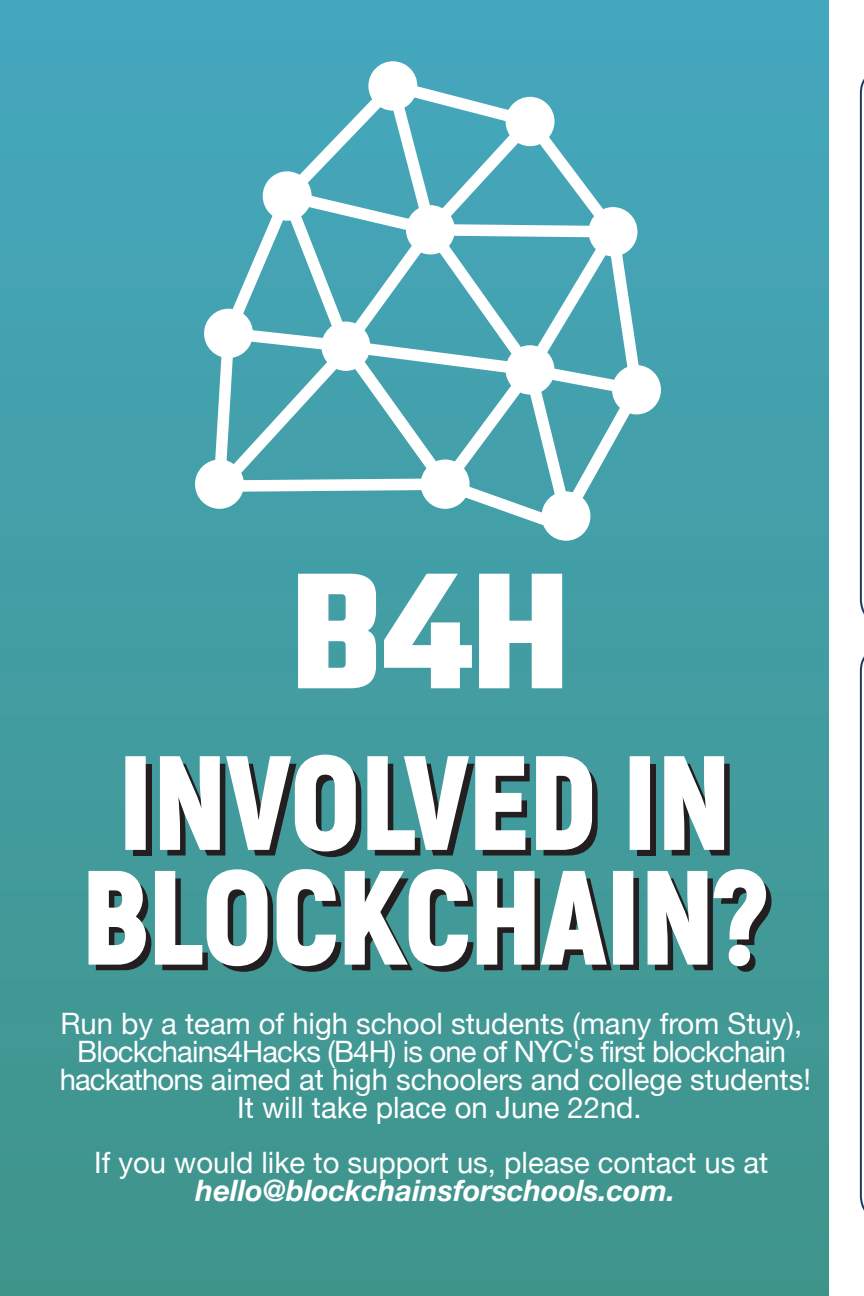
<style>
.page{position:relative;width:864px;height:1296px;background:#fff}
.page>*{position:absolute;margin:0;border:0;box-sizing:border-box;transform-origin:0 0}
.t1{font:700 178.4px "Teko";color:#fff}
.t2{font:900 131.2px/114.8px "Akrobat";color:#fff}
.t3{font:29.6px/27.8px "Helvetica Neue";color:#fff;text-align:center}
.t4{font:italic 700 29.6px "Helvetica Neue";color:#fff}
</style>
<div class="page">
<svg style="left:860px;top:79px;width:4px;height:536px"></svg>
<div style="left:0;top:0;width:829px;height:1296px;background:linear-gradient(to bottom,#45a7be,#3f9489)"></div>
<div style="left:195px;top:332px;width:12px;height:166px;background:#44a1ae"></div>
<svg style="left:379px;top:72px;width:269px;height:475px"></svg>
<svg style="left:581px;top:218px;width:69px;height:286px"></svg>
<svg style="left:207px;top:63px;width:374px;height:479px"></svg>
<div style="left:407px;top:206px;width:47px;height:48px;background:#fff;border-radius:50%"></div>
<div style="left:406px;top:205px;width:49px;height:49px;border:2px solid #fff;border-radius:50%"></div>
<div style="left:507px;top:346px;width:47px;height:48px;background:#fff;border-radius:50%"></div>
<div style="left:506px;top:345px;width:49px;height:50px;border:2px solid #fff;border-radius:50%"></div>
<div style="left:543px;top:492px;width:47px;height:48px;background:#fff;border-radius:50%"></div>
<div style="left:542px;top:491px;width:48px;height:50px;border:2px solid #fff;border-radius:50%"></div>
<div style="left:613px;top:366px;width:47px;height:47px;background:#fff;border-radius:50%"></div>
<div style="left:612px;top:365px;width:49px;height:49px;border:2px solid #fff;border-radius:50%"></div>
<div style="left:590px;top:208px;width:47px;height:47px;background:#fff;border-radius:50%"></div>
<div style="left:589px;top:207px;width:48px;height:49px;border:2px solid #fff;border-radius:50%"></div>
<div style="left:507px;top:98px;width:47px;height:47px;background:#fff;border-radius:50%"></div>
<div style="left:506px;top:97px;width:49px;height:49px;border:2px solid #fff;border-radius:50%"></div>
<div style="left:369px;top:62px;width:47px;height:48px;background:#fff;border-radius:50%"></div>
<div style="left:368px;top:61px;width:49px;height:50px;border:2px solid #fff;border-radius:50%"></div>
<div style="left:264px;top:172px;width:47px;height:48px;background:#fff;border-radius:50%"></div>
<div style="left:263px;top:171px;width:49px;height:50px;border:2px solid #fff;border-radius:50%"></div>
<div style="left:322px;top:322px;width:47px;height:48px;background:#fff;border-radius:50%"></div>
<div style="left:321px;top:322px;width:49px;height:49px;border:2px solid #fff;border-radius:50%"></div>
<div style="left:205px;top:310px;width:47px;height:47px;background:#fff;border-radius:50%"></div>
<div style="left:204px;top:309px;width:49px;height:49px;border:2px solid #fff;border-radius:50%"></div>
<div style="left:196px;top:460px;width:47px;height:48px;background:#fff;border-radius:50%"></div>
<div style="left:195px;top:460px;width:49px;height:49px;border:2px solid #fff;border-radius:50%"></div>
<div style="left:422px;top:460px;width:47px;height:48px;background:#fff;border-radius:50%"></div>
<div style="left:421px;top:460px;width:49px;height:49px;border:2px solid #fff;border-radius:50%"></div>
<div style="left:125px;top:756px;width:21px;height:94px;border:2px solid #fff"></div>
<svg style="left:159px;top:754px;width:198px;height:98px"></svg>
<svg style="left:366px;top:755px;width:160px;height:96px"></svg>
<svg style="left:535px;top:755px;width:58px;height:96px"></svg>
<div style="left:630px;top:756px;width:20px;height:94px;border:2px solid #fff"></div>
<svg style="left:663px;top:755px;width:62px;height:96px"></svg>
<svg style="left:88px;top:870px;width:59px;height:96px"></svg>
<svg style="left:154px;top:868px;width:115px;height:99px"></svg>
<svg style="left:276px;top:868px;width:61px;height:99px"></svg>
<svg style="left:344px;top:868px;width:125px;height:99px"></svg>
<svg style="left:476px;top:870px;width:132px;height:96px"></svg>
<div style="left:613px;top:871px;width:20px;height:94px;border:2px solid #fff"></div>
<svg style="left:647px;top:868px;width:120px;height:99px"></svg>
<svg style="left:860px;top:656px;width:4px;height:555px"></svg>
<h1 class="t1" style="left:291px;top:517px;width:280px">B4H</h1>
<h2 class="t2" style="left:81px;top:744px;width:688px">INVOLVED IN<br>BLOCKCHAIN?</h2>
<p class="t3" style="left:60px;top:1011px;width:753px">Run by a team of high school students (many from Stuy), Blockchains4Hacks (B4H) is one of NYC's first blockchain hackathons aimed at high schoolers and college students!<br>It will take place on June 22nd.</p>
<p class="t3" style="left:94px;top:1151px;width:676px">If you would like to support us, please contact us at</p>
<p class="t4" style="left:196px;top:1167px;width:481px">hello@blockchainsforschools.com.</p>
</div>
